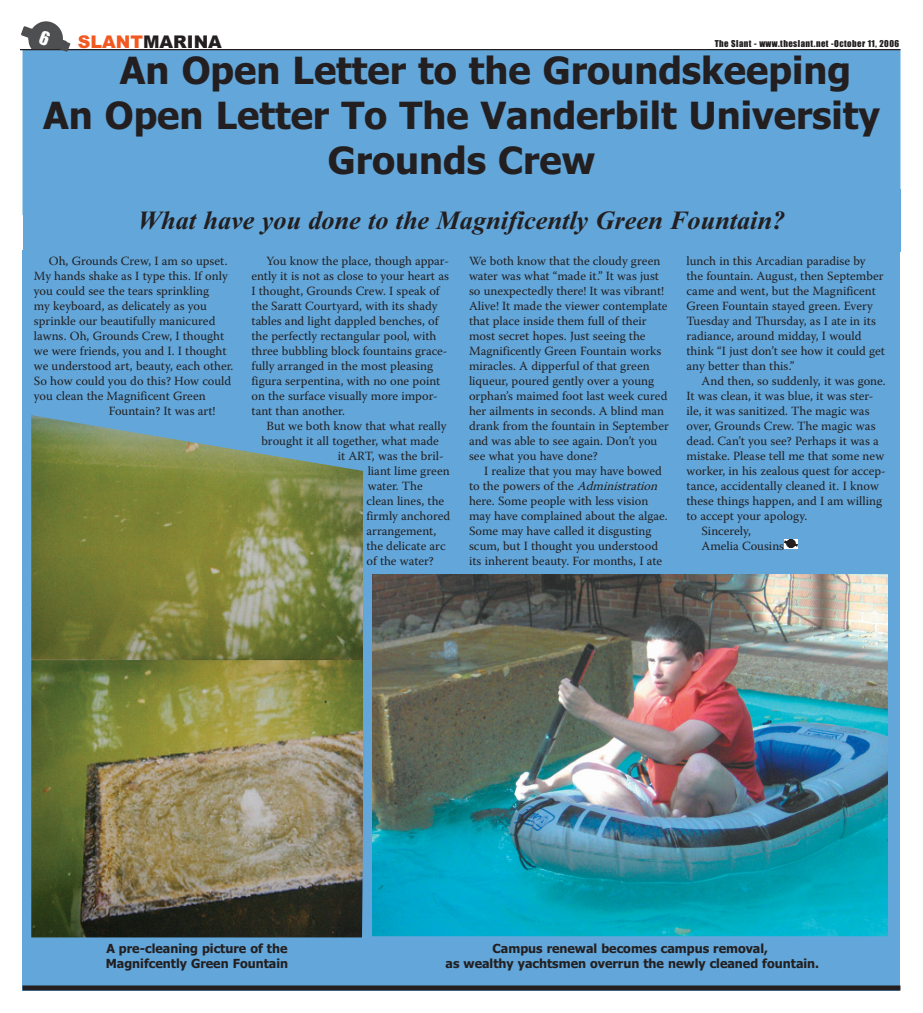
<style>
.page{position:relative;width:923px;height:1013px;background:#fff}
.page>*{position:absolute;margin:0;border:0;box-sizing:border-box;transform-origin:0 0}
.t1{font:700 37.5px "Tahoma";color:#231f20}
.t2{font:italic 700 26.25px "Times";color:#231f20}
.t3{font:900 17.5px "Arial";color:#231f20}
.t4{font:12.5px "Warnock Pro";color:#231f20}
.t5{font:700 12.5px/15px "Tahoma";color:#231f20;text-align:center}
.t6{font:8.75px "Impact";letter-spacing:.05em;color:#231f20}
.s1{color:#f15921}
.s2{font-style:italic}
</style>
<div class="page">
<div style="left:22px;top:50px;width:878px;height:165px;background:#62a6da"></div>
<hr style="left:20px;top:49px;width:880px;height:1px;background:#231f20">
<img style="left:21px;top:21px;width:40px;height:13px">
<div style="left:22px;top:189px;width:878px;height:62px;background:#62a6da"></div>
<div style="left:23px;top:250px;width:877px;height:740px;background:#62a6da"></div>
<svg style="left:784px;top:539px;width:13px;height:10px"></svg>
<img style="left:372px;top:574px;width:515px;height:362px">
<div style="left:22px;top:985px;width:878px;height:5px;background:#231f20"></div>
<img style="left:31px;top:415px;width:331px;height:522px">
<svg style="left:38px;top:30px;width:13px;height:16px"></svg>
<p class="t3" style="left:78px;top:35px;width:145px"><span class="s1">SLANT</span>MARINA</p>
<p class="t6" style="left:714px;top:40px;width:186px">The Slant - www.theslant.net -October 11, 2006</p>
<p class="t1" style="left:120px;top:55px;width:732px">An Open Letter to the Groundskeeping</p>
<p class="t1" style="left:43px;top:100px;width:838px">An Open Letter To The Vanderbilt University</p>
<p class="t1" style="left:328px;top:145px;width:269px">Grounds Crew</p>
<p class="t2" style="left:138px;top:211px;width:648px">What have you done to the Magnificently Green Fountain?</p>
<p class="t4" style="left:49px;top:256px;width:180px">Oh, Grounds Crew, I am so upset.</p>
<p class="t4" style="left:34px;top:271px;width:195px">My hands shake as I type this. If only</p>
<p class="t4" style="left:34px;top:286px;width:177px">you could see the tears sprinkling</p>
<p class="t4" style="left:34px;top:301px;width:174px">my keyboard, as delicately as you</p>
<p class="t4" style="left:34px;top:316px;width:183px">sprinkle our beautifully manicured</p>
<p class="t4" style="left:34px;top:331px;width:192px">lawns. Oh, Grounds Crew, I thought</p>
<p class="t4" style="left:34px;top:346px;width:194px">we were friends, you and I. I thought</p>
<p class="t4" style="left:34px;top:361px;width:201px">we understood art, beauty, each other.</p>
<p class="t4" style="left:34px;top:376px;width:199px">So how could you do this? How could</p>
<p class="t4" style="left:34px;top:391px;width:173px">you clean the Magnificent Green</p>
<p class="t4" style="left:109px;top:406px;width:108px">Fountain? It was art!</p>
<p class="t4" style="left:266px;top:256px;width:184px">You know the place, though appar-</p>
<p class="t4" style="left:251px;top:271px;width:199px">ently it is not as close to your heart as</p>
<p class="t4" style="left:251px;top:286px;width:190px">I thought, Grounds Crew. I speak of</p>
<p class="t4" style="left:251px;top:301px;width:188px">the Saratt Courtyard, with its shady</p>
<p class="t4" style="left:251px;top:316px;width:189px">tables and light dappled benches, of</p>
<p class="t4" style="left:251px;top:331px;width:186px">the perfectly rectangular pool, with</p>
<p class="t4" style="left:251px;top:346px;width:198px">three bubbling block fountains grace-</p>
<p class="t4" style="left:251px;top:361px;width:183px">fully arranged in the most pleasing</p>
<p class="t4" style="left:251px;top:376px;width:190px">figura serpentina, with no one point</p>
<p class="t4" style="left:251px;top:391px;width:188px">on the surface visually more impor-</p>
<p class="t4" style="left:251px;top:406px;width:95px">tant than another.</p>
<p class="t4" style="left:266px;top:421px;width:181px">But we both know that what really</p>
<p class="t4" style="left:261px;top:436px;width:179px">brought it all together, what made</p>
<p class="t4" style="left:338px;top:451px;width:107px">it ART, was the bril-</p>
<p class="t4" style="left:368px;top:466px;width:83px">liant lime green</p>
<p class="t4" style="left:368px;top:481px;width:57px">water. The</p>
<p class="t4" style="left:366px;top:496px;width:79px">clean lines, the</p>
<p class="t4" style="left:366px;top:511px;width:85px">firmly anchored</p>
<p class="t4" style="left:366px;top:526px;width:71px">arrangement,</p>
<p class="t4" style="left:366px;top:541px;width:81px">the delicate arc</p>
<p class="t4" style="left:366px;top:556px;width:69px">of the water?</p>
<p class="t4" style="left:469px;top:256px;width:193px">We both know that the cloudy green</p>
<p class="t4" style="left:469px;top:271px;width:191px">water was what “made it.” It was just</p>
<p class="t4" style="left:469px;top:286px;width:197px">so unexpectedly there! It was vibrant!</p>
<p class="t4" style="left:469px;top:301px;width:200px">Alive! It made the viewer contemplate</p>
<p class="t4" style="left:469px;top:316px;width:179px">that place inside them full of their</p>
<p class="t4" style="left:469px;top:331px;width:178px">most secret hopes. Just seeing the</p>
<p class="t4" style="left:469px;top:346px;width:194px">Magnificently Green Fountain works</p>
<p class="t4" style="left:469px;top:361px;width:182px">miracles. A dipperful of that green</p>
<p class="t4" style="left:469px;top:376px;width:187px">liqueur, poured gently over a young</p>
<p class="t4" style="left:469px;top:391px;width:200px">orphan’s maimed foot last week cured</p>
<p class="t4" style="left:469px;top:406px;width:197px">her ailments in seconds. A blind man</p>
<p class="t4" style="left:469px;top:421px;width:201px">drank from the fountain in September</p>
<p class="t4" style="left:469px;top:436px;width:190px">and was able to see again. Don’t you</p>
<p class="t4" style="left:469px;top:451px;width:130px">see what you have done?</p>
<p class="t4" style="left:484px;top:466px;width:179px">I realize that you may have bowed</p>
<p class="t4" style="left:469px;top:481px;width:193px">t o t h e p o w e r s o f t h e <span class="s2">Administration</span></p>
<p class="t4" style="left:469px;top:496px;width:181px">here. Some people with less vision</p>
<p class="t4" style="left:469px;top:511px;width:200px">may have complained about the algae.</p>
<p class="t4" style="left:469px;top:526px;width:184px">Some may have called it disgusting</p>
<p class="t4" style="left:469px;top:541px;width:191px">scum, but I thought you understood</p>
<p class="t4" style="left:469px;top:556px;width:195px">its inherent beauty. For months, I ate</p>
<p class="t4" style="left:686px;top:256px;width:181px">lunch in this Arcadian paradise by</p>
<p class="t4" style="left:686px;top:271px;width:199px">the fountain. August, then September</p>
<p class="t4" style="left:686px;top:286px;width:191px">came and went, but the Magnificent</p>
<p class="t4" style="left:686px;top:301px;width:188px">Green Fountain stayed green. Every</p>
<p class="t4" style="left:686px;top:316px;width:191px">Tuesday and Thursday, as I ate in its</p>
<p class="t4" style="left:686px;top:331px;width:176px">radiance, around midday, I would</p>
<p class="t4" style="left:686px;top:346px;width:200px">think “I just don’t see how it could get</p>
<p class="t4" style="left:686px;top:361px;width:109px">any better than this.”</p>
<p class="t4" style="left:701px;top:376px;width:186px">And then, so suddenly, it was gone.</p>
<p class="t4" style="left:686px;top:391px;width:188px">It was clean, it was blue, it was ster-</p>
<p class="t4" style="left:686px;top:406px;width:184px">ile, it was sanitized. The magic was</p>
<p class="t4" style="left:686px;top:421px;width:190px">over, Grounds Crew. The magic was</p>
<p class="t4" style="left:686px;top:436px;width:194px">dead. Can’t you see? Perhaps it was a</p>
<p class="t4" style="left:686px;top:451px;width:199px">mistake. Please tell me that some new</p>
<p class="t4" style="left:686px;top:466px;width:201px">worker, in his zealous quest for accep-</p>
<p class="t4" style="left:686px;top:481px;width:194px">tance, accidentally cleaned it. I know</p>
<p class="t4" style="left:686px;top:496px;width:197px">these things happen, and I am willing</p>
<p class="t4" style="left:686px;top:511px;width:122px">to accept your apology.</p>
<p class="t4" style="left:701px;top:526px;width:51px">Sincerely,</p>
<p class="t4" style="left:701px;top:541px;width:84px">Amelia Cousins</p>
<p class="t5" style="left:106px;top:942px;width:184px;text-align:left">A pre-cleaning picture of the<br>Magnifcently Green Fountain</p>
<p class="t5" style="left:445px;top:942px;width:375px">Campus renewal becomes campus removal,<br>as wealthy yachtsmen overrun the newly cleaned fountain.</p>
</div>
